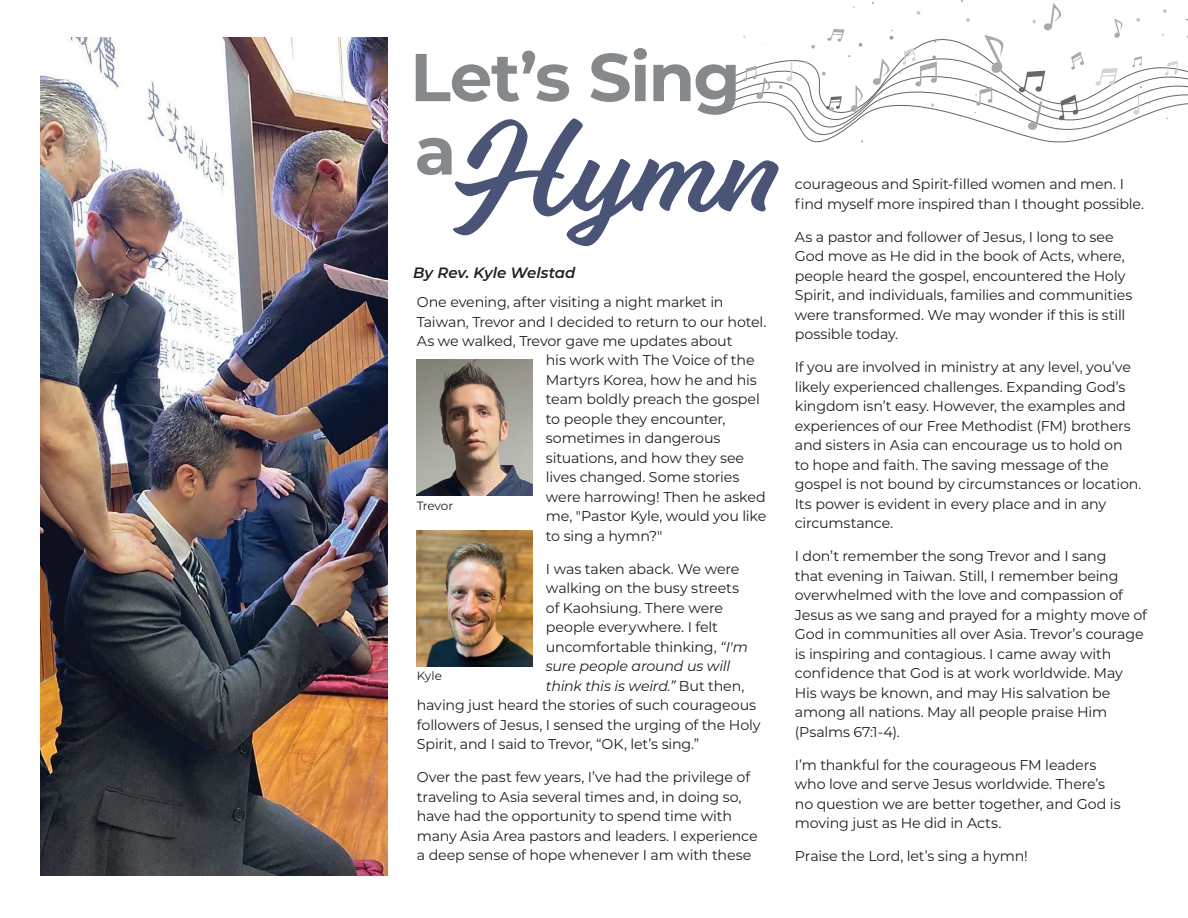
<style>
.page{position:relative;width:1188px;height:918px;background:#fff}
.page>*{position:absolute;margin:0;border:0;box-sizing:border-box;transform-origin:0 0}
.t1{font:118.2px "Eds Market Main Script";color:#495476}
.t2{font:700 67.5px "Montserrat";letter-spacing:-.02em;color:#86898b}
.t3{font:italic 600 15px "Montserrat";color:#231f20}
.t4{font:14.25px/19.5px "Montserrat";letter-spacing:-.01em;color:#231f20}
.t5{font:italic 14.25px "Montserrat";letter-spacing:-.02em;color:#231f20}
.t6{font:12px "Montserrat";letter-spacing:-.01em;color:#231f20}
.s1{font-style:italic}
.s2{font-style:normal}
</style>
<div class="page">
<svg style="left:760px;top:53px;width:224px;height:14px"></svg>
<svg style="left:728px;top:67px;width:460px;height:76px"></svg>
<svg style="left:931px;top:103px;width:3px;height:4px"></svg>
<svg style="left:966px;top:18px;width:4px;height:4px"></svg>
<svg style="left:811px;top:45px;width:4px;height:4px"></svg>
<svg style="left:1032px;top:20px;width:4px;height:4px"></svg>
<svg style="left:822px;top:72px;width:4px;height:4px"></svg>
<svg style="left:859px;top:43px;width:3px;height:4px"></svg>
<svg style="left:1163px;top:9px;width:4px;height:4px"></svg>
<svg style="left:917px;top:11px;width:3px;height:4px"></svg>
<svg style="left:890px;top:30px;width:3px;height:10px"></svg>
<svg style="left:1136px;top:18px;width:4px;height:4px"></svg>
<svg style="left:984px;top:35px;width:20px;height:38px"></svg>
<svg style="left:1114px;top:19px;width:9px;height:19px"></svg>
<svg style="left:1019px;top:71px;width:26px;height:21px"></svg>
<svg style="left:1059px;top:95px;width:19px;height:26px"></svg>
<svg style="left:975px;top:87px;width:17px;height:19px"></svg>
<svg style="left:1132px;top:56px;width:10px;height:11px"></svg>
<svg style="left:1165px;top:61px;width:13px;height:15px"></svg>
<svg style="left:1133px;top:95px;width:6px;height:20px"></svg>
<svg style="left:779px;top:62px;width:13px;height:27px"></svg>
<svg style="left:1028px;top:101px;width:14px;height:29px"></svg>
<svg style="left:1095px;top:68px;width:23px;height:18px"></svg>
<svg style="left:851px;top:85px;width:13px;height:27px"></svg>
<svg style="left:873px;top:59px;width:18px;height:26px"></svg>
<svg style="left:1044px;top:3px;width:17px;height:28px"></svg>
<svg style="left:743px;top:66px;width:29px;height:33px"></svg>
<svg style="left:900px;top:48px;width:37px;height:39px"></svg>
<svg style="left:826px;top:96px;width:16px;height:15px"></svg>
<svg style="left:1071px;top:51px;width:13px;height:19px"></svg>
<svg style="left:827px;top:29px;width:18px;height:13px"></svg>
<img style="left:417px;top:360px;width:115px;height:136px">
<img style="left:40px;top:38px;width:348px;height:838px">
<img style="left:417px;top:530px;width:115px;height:136px">
<h2 class="t2" style="left:410px;top:29px;width:332px">Let’s Sing</h2>
<h1 class="t1" style="left:447px;top:100px;width:335px">Hymn</h1>
<h2 class="t2" style="left:415px;top:102px;width:43px">a</h2>
<p class="t3" style="left:413px;top:262px;width:164px">By Rev. Kyle Welstad</p>
<p class="t4" style="left:417px;top:292px;width:308px">One evening, after visiting a night market in</p>
<p class="t4" style="left:417px;top:311px;width:351px">Taiwan, Trevor and I decided to return to our hotel.</p>
<p class="t4" style="left:417px;top:331px;width:317px">As we walked, Trevor gave me updates about</p>
<p class="t4" style="left:546px;top:350px;width:210px">his work with The Voice of the</p>
<p class="t4" style="left:546px;top:370px;width:212px">Martyrs Korea, how he and his</p>
<p class="t4" style="left:546px;top:389px;width:215px">team boldly preach the gospel</p>
<p class="t4" style="left:546px;top:409px;width:181px">to people they encounter,</p>
<p class="t4" style="left:546px;top:428px;width:176px">sometimes in dangerous</p>
<p class="t4" style="left:546px;top:448px;width:200px">situations, and how they see</p>
<p class="t4" style="left:546px;top:467px;width:195px">lives changed. Some stories</p>
<p class="t4" style="left:546px;top:487px;width:221px">were harrowing! Then he asked</p>
<p class="t4" style="left:546px;top:506px;width:222px">me, "Pastor Kyle, would you like</p>
<p class="t4" style="left:546px;top:526px;width:118px">to sing a hymn?"</p>
<p class="t4" style="left:546px;top:559px;width:195px">I was taken aback. We were</p>
<p class="t4" style="left:546px;top:578px;width:195px">walking on the busy streets</p>
<p class="t4" style="left:546px;top:598px;width:179px">of Kaohsiung. There were</p>
<p class="t4" style="left:546px;top:617px;width:174px">people everywhere. I felt</p>
<p class="t4" style="left:546px;top:637px;width:203px">uncomfortable thinking, <span class="s1">“I'm</span></p>
<p class="t5" style="left:546px;top:657px;width:186px">sure people around us will</p>
<p class="t5" style="left:546px;top:676px;width:200px">think this is weird.” <span class="s2">But then,</span></p>
<p class="t4" style="left:417px;top:695px;width:341px">having just heard the stories of such courageous</p>
<p class="t4" style="left:417px;top:715px;width:345px">followers of Jesus, I sensed the urging of the Holy</p>
<p class="t4" style="left:417px;top:734px;width:284px">Spirit, and I said to Trevor, “OK, let’s sing.”</p>
<p class="t4" style="left:417px;top:767px;width:342px">Over the past few years, I’ve had the privilege of traveling to Asia several times and, in doing so, have had the opportunity to spend time with many Asia Area pastors and leaders. I experience a deep sense of hope whenever I am with these</p>
<p class="t6" style="left:417px;top:498px;width:38px">Trevor</p>
<p class="t6" style="left:417px;top:668px;width:27px">Kyle</p>
<p class="t4" style="left:795px;top:174px;width:351px">courageous and Spirit-filled women and men. I find myself more inspired than I thought possible.</p>
<p class="t4" style="left:795px;top:226px;width:339px">As a pastor and follower of Jesus, I long to see God move as He did in the book of Acts, where, people heard the gospel, encountered the Holy Spirit, and individuals, families and communities were transformed. We may wonder if this is still possible today.</p>
<p class="t4" style="left:795px;top:357px;width:348px">If you are involved in ministry at any level, you’ve likely experienced challenges. Expanding God’s kingdom isn’t easy. However, the examples and experiences of our Free Methodist (FM) brothers and sisters in Asia can encourage us to hold on<br>to hope and faith. The saving message of the gospel is not bound by circumstances or location.<br>Its power is evident in every place and in any circumstance.</p>
<p class="t4" style="left:795px;top:546px;width:354px">I don’t remember the song Trevor and I sang<br>that evening in Taiwan. Still, I remember being overwhelmed with the love and compassion of Jesus as we sang and prayed for a mighty move of God in communities all over Asia. Trevor’s courage is inspiring and contagious. I came away with confidence that God is at work worldwide. May His ways be known, and may His salvation be among all nations. May all people praise Him (Psalms 67:1-4).</p>
<p class="t4" style="left:795px;top:754px;width:327px">I’m thankful for the courageous FM leaders who love and serve Jesus worldwide. There’s no question we are better together, and God is moving just as He did in Acts.</p>
<p class="t4" style="left:795px;top:846px;width:234px">Praise the Lord, let’s sing a hymn!</p>
</div>
